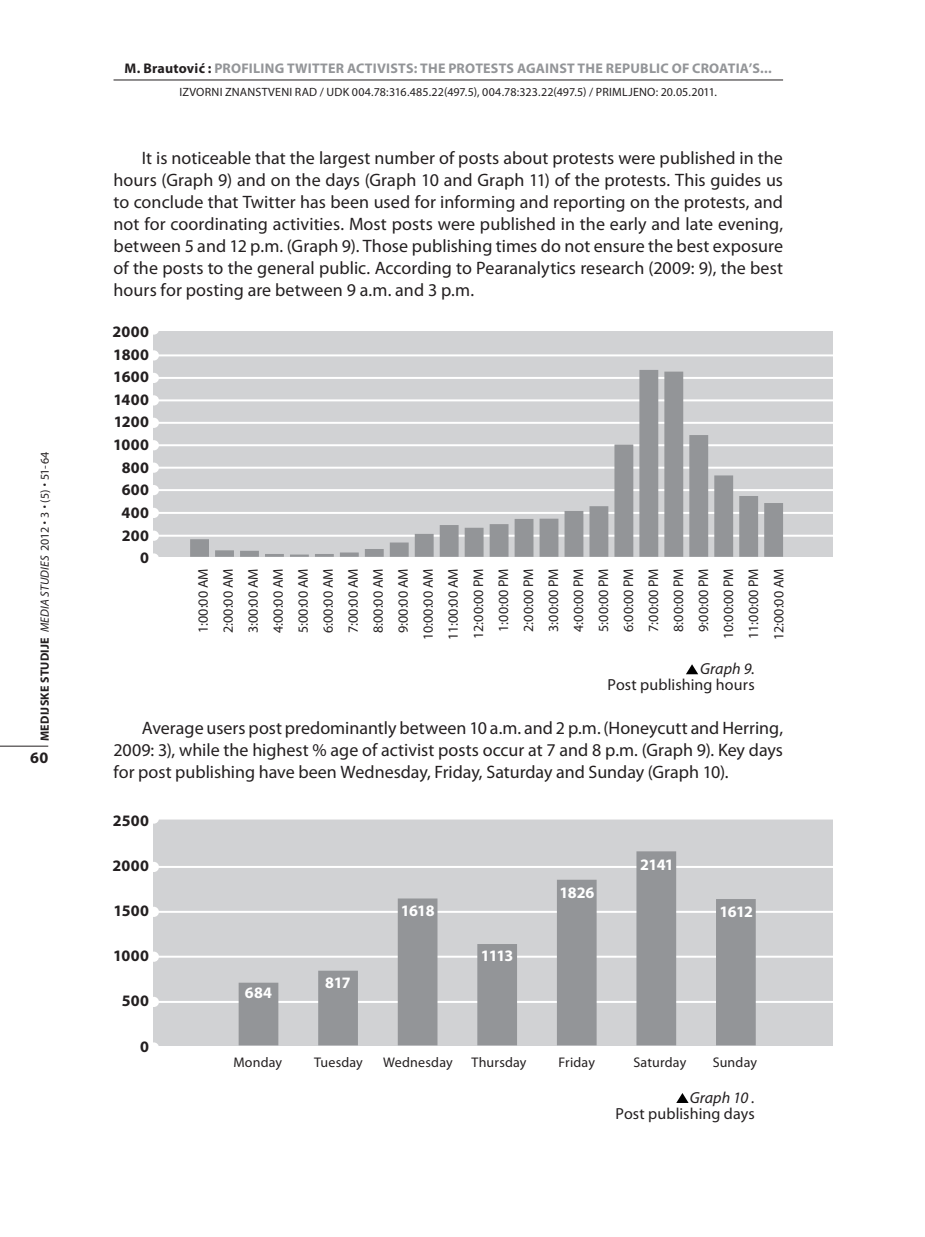
<style>
.page{position:relative;width:925px;height:1237px;background:#fff}
.page>*{position:absolute;margin:0;border:0;box-sizing:border-box;transform-origin:0 0}
.t1{font:18px/22px "Myriad Pro";letter-spacing:.005em;color:#231f20;text-align:justify}
.t2{font:700 16px/22.6px "Myriad Pro";letter-spacing:.02em;color:#231f20;text-align:right}
.t3{font:16px "Myriad Pro";letter-spacing:.005em;color:#231f20}
.t4{font:700 16px "Myriad Pro";letter-spacing:-.035em;color:#fff}
.t5{font:italic 16px "Myriad Pro";letter-spacing:.01em;color:#231f20}
.t6{font:14px/25px "Myriad Pro";color:#231f20;text-align:center}
.t7{font:700 14px "Myriad Pro";letter-spacing:.015em;color:#939598}
.t8{font:12px "Myriad Pro";letter-spacing:.015em;color:#231f20}
.t9{font:700 12px "Myriad Pro";letter-spacing:.025em;color:#231f20}
.s1{font-weight:400;font-style:italic}
.s2{font-weight:400}
.s3{color:#231f20}
</style>
<div class="page">
<hr style="left:113px;top:79px;width:669px;height:1px;background:#231f20">
<hr style="left:0;top:745px;width:48px;height:1px;background:#231f20">
<svg style="left:677px;top:1093px;width:11px;height:9px"></svg>
<svg style="left:686px;top:664px;width:12px;height:10px"></svg>
<div style="left:153px;top:331px;width:679px;height:225px;background:#d1d2d4"></div>
<div style="left:153px;top:817px;width:679px;height:228px;background:#d1d2d4"></div>
<hr style="left:153px;top:865px;width:696px;height:2px;background:#fff">
<div style="left:149px;top:861px;width:10px;height:10px;background:#fff;border-radius:50%"></div>
<hr style="left:153px;top:817px;width:696px;height:2px;background:#fff">
<div style="left:149px;top:813px;width:10px;height:10px;background:#fff;border-radius:50%"></div>
<hr style="left:153px;top:910px;width:696px;height:2px;background:#fff">
<div style="left:149px;top:906px;width:10px;height:10px;background:#fff;border-radius:50%"></div>
<hr style="left:153px;top:955px;width:696px;height:2px;background:#fff">
<div style="left:149px;top:951px;width:10px;height:10px;background:#fff;border-radius:50%"></div>
<div style="left:149px;top:1042px;width:10px;height:10px;background:#fff;border-radius:50%"></div>
<hr style="left:153px;top:1000px;width:696px;height:2px;background:#fff">
<div style="left:149px;top:996px;width:10px;height:10px;background:#fff;border-radius:50%"></div>
<div style="left:238px;top:982px;width:40px;height:63px;background:#939598"></div>
<div style="left:318px;top:970px;width:40px;height:75px;background:#939598"></div>
<div style="left:397px;top:898px;width:40px;height:147px;background:#939598"></div>
<div style="left:477px;top:944px;width:40px;height:101px;background:#939598"></div>
<div style="left:715px;top:899px;width:40px;height:146px;background:#939598"></div>
<div style="left:556px;top:879px;width:40px;height:166px;background:#939598"></div>
<div style="left:636px;top:851px;width:40px;height:194px;background:#939598"></div>
<hr style="left:153px;top:377px;width:690px;height:2px;background:#fff">
<div style="left:149px;top:373px;width:10px;height:10px;background:#fff;border-radius:50%"></div>
<hr style="left:153px;top:354px;width:690px;height:2px;background:#fff">
<div style="left:149px;top:350px;width:10px;height:10px;background:#fff;border-radius:50%"></div>
<div style="left:149px;top:324px;width:10px;height:10px;background:#fff;border-radius:50%"></div>
<hr style="left:153px;top:421px;width:690px;height:2px;background:#fff">
<div style="left:149px;top:417px;width:10px;height:11px;background:#fff;border-radius:50%"></div>
<hr style="left:153px;top:489px;width:691px;height:2px;background:#fff">
<div style="left:149px;top:485px;width:10px;height:10px;background:#fff;border-radius:50%"></div>
<hr style="left:153px;top:466px;width:691px;height:2px;background:#fff">
<div style="left:149px;top:462px;width:10px;height:10px;background:#fff;border-radius:50%"></div>
<div style="left:149px;top:553px;width:10px;height:10px;background:#fff;border-radius:50%"></div>
<hr style="left:153px;top:534px;width:690px;height:2px;background:#fff">
<div style="left:149px;top:530px;width:10px;height:10px;background:#fff;border-radius:50%"></div>
<hr style="left:153px;top:511px;width:690px;height:2px;background:#fff">
<div style="left:149px;top:507px;width:10px;height:11px;background:#fff;border-radius:50%"></div>
<hr style="left:153px;top:444px;width:690px;height:2px;background:#fff">
<div style="left:149px;top:440px;width:10px;height:10px;background:#fff;border-radius:50%"></div>
<hr style="left:153px;top:399px;width:690px;height:2px;background:#fff">
<div style="left:149px;top:395px;width:10px;height:10px;background:#fff;border-radius:50%"></div>
<svg style="left:190px;top:539px;width:19px;height:17px"></svg>
<svg style="left:215px;top:550px;width:19px;height:6px"></svg>
<svg style="left:240px;top:550px;width:19px;height:6px"></svg>
<svg style="left:265px;top:554px;width:19px;height:2px"></svg>
<svg style="left:290px;top:554px;width:19px;height:2px"></svg>
<svg style="left:315px;top:554px;width:19px;height:2px"></svg>
<svg style="left:340px;top:552px;width:18px;height:4px"></svg>
<svg style="left:365px;top:549px;width:18px;height:7px"></svg>
<svg style="left:389px;top:542px;width:19px;height:14px"></svg>
<svg style="left:414px;top:534px;width:19px;height:22px"></svg>
<svg style="left:439px;top:525px;width:19px;height:31px"></svg>
<svg style="left:464px;top:527px;width:19px;height:29px"></svg>
<svg style="left:489px;top:524px;width:19px;height:32px"></svg>
<svg style="left:514px;top:519px;width:19px;height:37px"></svg>
<svg style="left:539px;top:518px;width:19px;height:38px"></svg>
<svg style="left:564px;top:511px;width:19px;height:45px"></svg>
<svg style="left:589px;top:506px;width:19px;height:50px"></svg>
<div style="left:614px;top:444px;width:19px;height:112px;background:#939598"></div>
<div style="left:639px;top:370px;width:19px;height:186px;background:#939598"></div>
<div style="left:664px;top:371px;width:19px;height:185px;background:#939598"></div>
<div style="left:689px;top:435px;width:19px;height:121px;background:#939598"></div>
<div style="left:714px;top:475px;width:19px;height:81px;background:#939598"></div>
<svg style="left:739px;top:496px;width:18px;height:60px"></svg>
<svg style="left:764px;top:503px;width:18px;height:53px"></svg>
<p class="t9" style="left:37px;top:741px;width:291px;rotate:-90deg">MEDIJSKE STUDIJE <span class="s1">MEDIA STUDIES</span> <span class="s2">2012</span> <sup>.</sup> <span class="s2">3</span> <sup>.</sup> <span class="s2">(5)</span> <sup>.</sup> <span class="s2">51-64</span></p>
<p class="t2" style="left:30px;top:745px;width:20px">60</p>
<p class="t7" style="left:124px;top:59px;width:648px"><span class="s3">M. Brautović :</span> PROFILING TWITTER ACTIVISTS: THE PROTESTS AGAINST THE REPUBLIC OF CROATIA’S...</p>
<p class="t8" style="left:179px;top:84px;width:539px">Izvorni znanstveni rad / UDK 004.78:316.485.22(497.5), 004.78:323.22(497.5) / Pri mljeno: 20.05.2011.</p>
<p class="t1" style="left:113px;top:146px;width:671px;text-indent:28px">It is noticeable that the largest number of posts about protests were published in the hours (Graph 9) and on the days (Graph 10 and Graph 11) of the protests. This guides us to conclude that Twitter has been used for informing and reporting on the protests, and not for coordinating activities. Most posts were published in the early and late evening, between 5 and 12 p.m. (Graph 9). Those publishing times do not ensure the best exposure of the posts to the general public. According to Pearanalytics research (2009: 9), the best hours for posting are between 9 a.m. and 3 p.m.</p>
<p class="t2" style="left:112px;top:319px;width:38px">2000<br>1800<br>1600<br>1400<br>1200<br>1000<br>800<br>600<br>400<br>200<br>0</p>
<p class="t6" style="left:190px;top:640px;width:72px;rotate:-90deg">1:00:00 AM<br>2:00:00 AM<br>3:00:00 AM<br>4:00:00 AM<br>5:00:00 AM<br>6:00:00 AM<br>7:00:00 AM<br>8:00:00 AM<br>9:00:00 AM<br>10:00:00 AM<br>11:00:00 AM<br>12:00:00 PM<br>1:00:00 PM<br>2:00:00 PM<br>3:00:00 PM<br>4:00:00 PM<br>5:00:00 PM<br>6:00:00 PM<br>7:00:00 PM<br>8:00:00 PM<br>9:00:00 PM<br>10:00:00 PM<br>11:00:00 PM<br>12:00:00 AM</p>
<p class="t5" style="left:699px;top:659px;width:56px">Graph 9.</p>
<p class="t3" style="left:607px;top:675px;width:148px">Post publishing hours</p>
<p class="t1" style="left:113px;top:716px;width:670px;text-indent:28px">Average users post predominantly between 10 a.m. and 2 p.m. (Honeycutt and Herring, 2009: 3), while the highest % age of activist posts occur at 7 and 8 p.m. (Graph 9). Key days for post publishing have been Wednesday, Friday, Saturday and Sunday (Graph 10).</p>
<p class="t2" style="left:113px;top:808px;width:38px">2500</p>
<p class="t2" style="left:112px;top:853px;width:38px">2000</p>
<p class="t2" style="left:114px;top:898px;width:37px">1500</p>
<p class="t2" style="left:113px;top:943px;width:37px">1000</p>
<p class="t2" style="left:122px;top:988px;width:29px">500</p>
<p class="t2" style="left:140px;top:1034px;width:10px">0</p>
<p class="t4" style="left:245px;top:982px;width:29px">684</p>
<p class="t4" style="left:325px;top:971px;width:27px">817</p>
<p class="t4" style="left:400px;top:899px;width:35px">1618</p>
<p class="t4" style="left:481px;top:944px;width:34px">1113</p>
<p class="t4" style="left:559px;top:881px;width:37px">1826</p>
<p class="t4" style="left:640px;top:853px;width:35px">2141</p>
<p class="t4" style="left:719px;top:901px;width:35px">1612</p>
<p class="t6" style="left:233px;top:1048px;width:50px">Monday</p>
<p class="t6" style="left:314px;top:1048px;width:50px">Tuesday</p>
<p class="t6" style="left:383px;top:1048px;width:71px">Wednesday</p>
<p class="t6" style="left:471px;top:1048px;width:57px">Thursday</p>
<p class="t6" style="left:558px;top:1048px;width:38px">Friday</p>
<p class="t6" style="left:633px;top:1048px;width:54px">Saturday</p>
<p class="t6" style="left:712px;top:1048px;width:46px">Sunday</p>
<p class="t5" style="left:689px;top:1087px;width:66px">Graph 10 .</p>
<p class="t3" style="left:615px;top:1103px;width:140px">Post publishing days</p>
</div>
